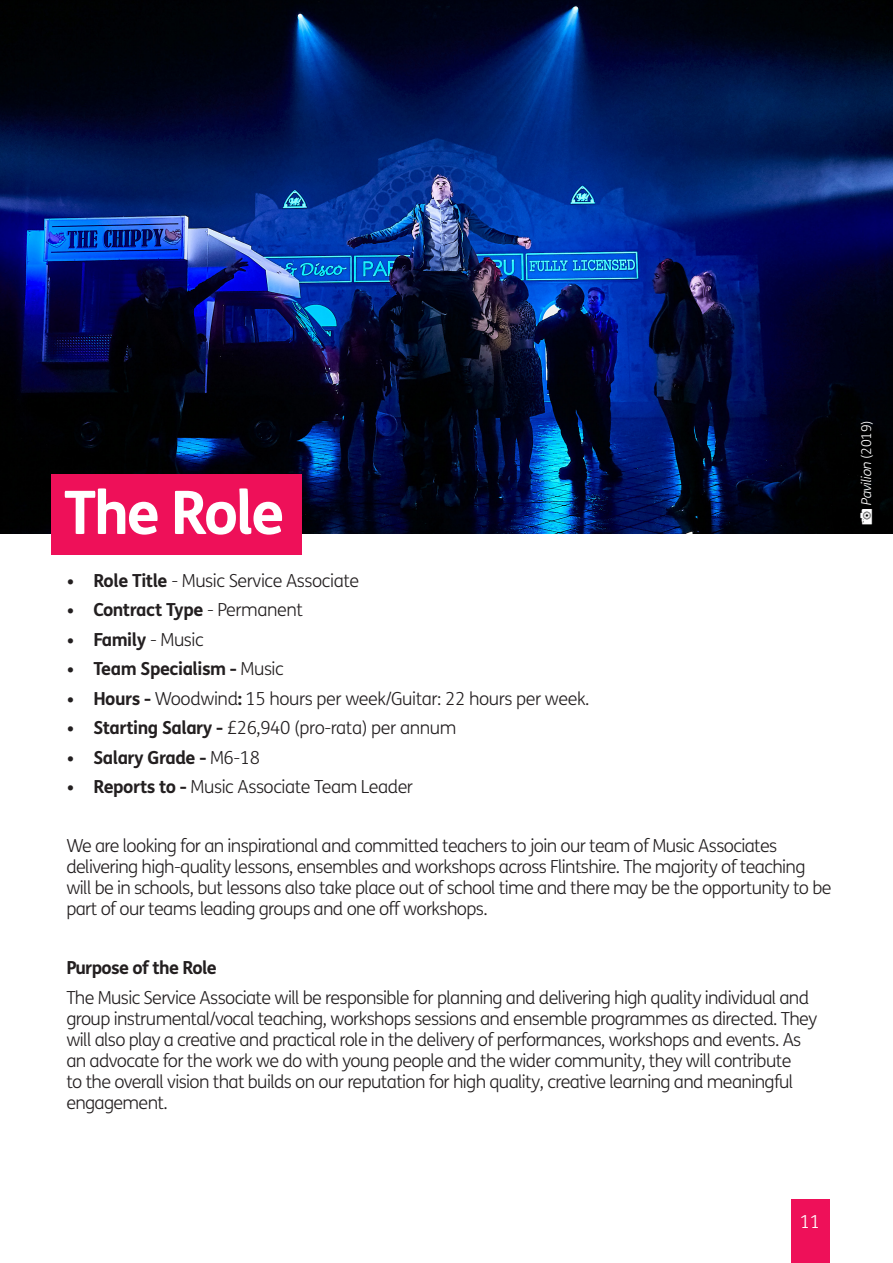
<style>
.page{position:relative;width:893px;height:1263px;background:#fff}
.page>*{position:absolute;margin:0;border:0;box-sizing:border-box;transform-origin:0 0}
.No_Spacing{font:700 60px "FS Me";letter-spacing:-.04em;color:#fff}
.No_Spacing-2{font:300 18px/21px "FS Me";letter-spacing:-.035em;color:#231f20}
.No_Spacing-3{font:700 18px "FS Me";letter-spacing:-.025em;color:#231f20}
.t1{font:300 18px "FS Me";color:#fff}
.t2{font:italic 300 13.5px "FS Me";color:#fff}
.s1{font-family:"Calibri";font-weight:400;font-size:16.5px}
.s2{font-weight:700}
.s3{font-weight:300}
.s4{font-family:"CAMERAFOTOGRAAMI";font-weight:400;font-style:normal}
.s5{font-style:normal}
</style>
<div class="page">
<div style="left:791px;top:1199px;width:38px;height:64px;background:#ee1059"></div>
<img style="left:0;top:0;width:893px;height:534px">
<div style="left:51px;top:474px;width:251px;height:81px;background:#ee1059"></div>
<p class="No_Spacing" style="left:64px;top:466px;width:222px">The Role</p>
<p class="No_Spacing-2" style="left:66px;top:569px;width:294px"><span class="s1">•</span> <span class="s2">Role Title</span> - Music Service Associate</p>
<p class="No_Spacing-3" style="left:66px;top:596px;width:238px"><span class="s1">•</span> Contract Type <span class="s3">- Permanent</span></p>
<p class="No_Spacing-3" style="left:66px;top:625px;width:139px"><span class="s1">•</span> Family <span class="s3">- Music</span></p>
<p class="No_Spacing-3" style="left:66px;top:655px;width:219px"><span class="s1">•</span> Team Specialism - <span class="s3">Music</span></p>
<p class="No_Spacing-2" style="left:66px;top:687px;width:525px"><span class="s1">•</span> <span class="s2">Hours -</span> Woodwind<span class="s2">:</span> 15 hours per week/Guitar: 22 hours per week.</p>
<p class="No_Spacing-2" style="left:66px;top:717px;width:391px"><span class="s1">•</span> <span class="s2">Starting Salary -</span> £26,940 (pro-rata) per annum</p>
<p class="No_Spacing-3" style="left:66px;top:743px;width:195px"><span class="s1">•</span> Salary Grade - <span class="s3">M6-18</span></p>
<p class="No_Spacing-2" style="left:66px;top:776px;width:348px"><span class="s1">•</span> <span class="s2">Reports to -</span> Music Associate Team Leader</p>
<p class="No_Spacing-2" style="left:66px;top:835px;width:767px">We are looking for an inspirational and committed teachers to join our team of Music Associates delivering high-quality lessons, ensembles and workshops across Flintshire. The majority of teaching will be in schools, but lessons also take place out of school time and there may be the opportunity to be part of our teams leading groups and one off workshops.</p>
<p class="No_Spacing-3" style="left:66px;top:954px;width:152px">Purpose of the Role</p>
<p class="No_Spacing-2" style="left:66px;top:986px;width:752px">The Music Service Associate will be responsible for planning and delivering high quality individual and group instrumental/vocal teaching, workshops sessions and ensemble programmes as directed. They will also play a creative and practical role in the delivery of performances, workshops and events. As an advocate for the work we do with young people and the wider community, they will contribute<br>to the overall vision that builds on our reputation for high quality, creative learning and meaningful engagement.</p>
<p class="t2" style="left:857px;top:525px;width:106px;rotate:-90deg"><span class="s4">-</span> Pavilion <span class="s5">( 2 0 1 9 )</span></p>
<p class="t1" style="left:800px;top:1209px;width:22px">11</p>
</div>
